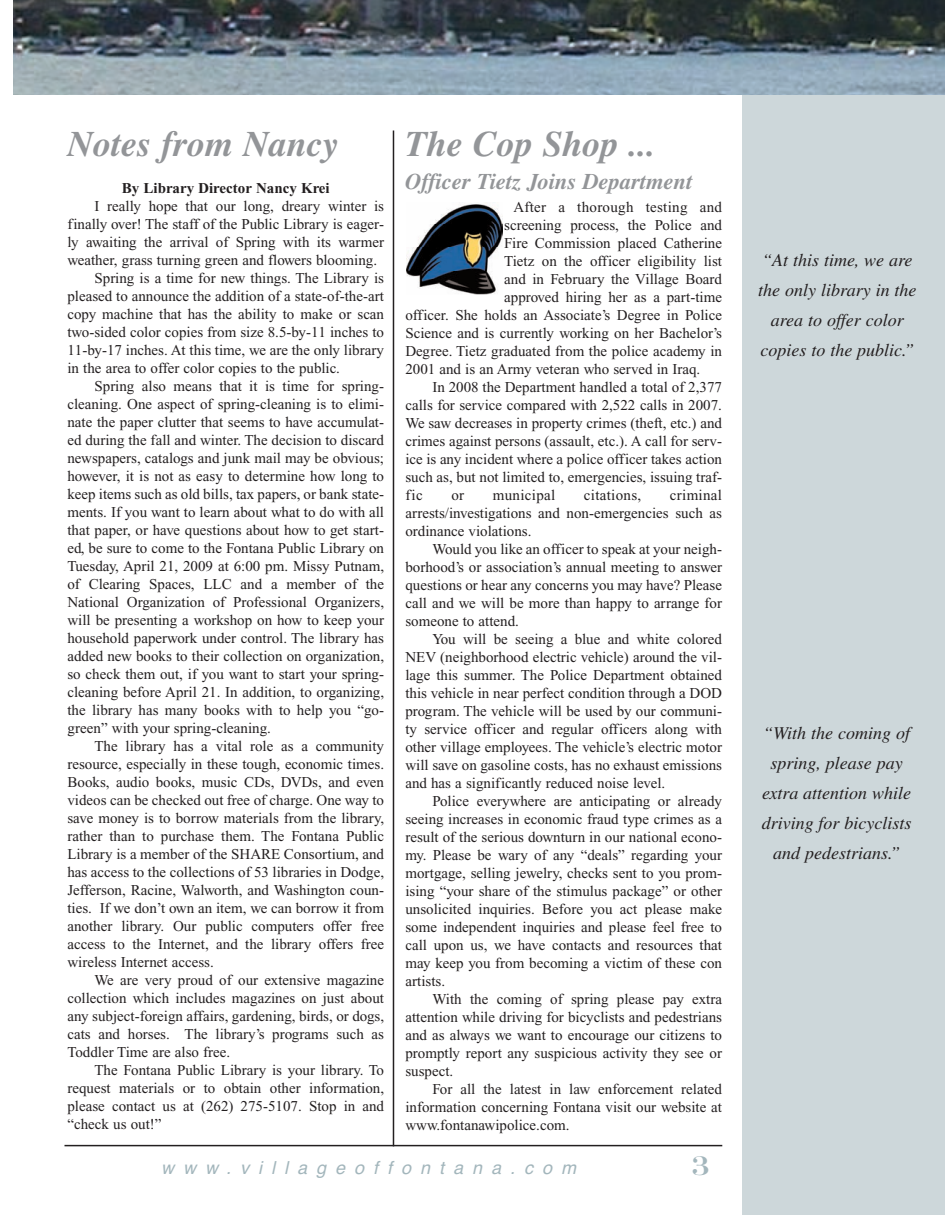
<style>
.page{position:relative;width:945px;height:1215px;background:#fff}
.page>*{position:absolute;margin:0;border:0;box-sizing:border-box;transform-origin:0 0}
.t1{font:italic 700 36px "Times";color:#939598}
.t2{font:27px "Engravers";color:#a3b6bc}
.t3{font:italic 700 22.5px "Times";color:#939598}
.t4{font:italic 18px/30px "Times";color:#231f20;text-align:center}
.t5{font:italic 18px "Helvetica";color:#a3b6bc}
.t6{font:15px/18px "Times New Roman";color:#231f20;text-align:justify}
.t7{font:15px "Times New Roman";letter-spacing:.02em;color:#231f20}
.t8{font:700 15px "Times New Roman";color:#231f20}
</style>
<div class="page">
<div style="left:742px;top:92px;width:203px;height:1123px;background:#cdd7da"></div>
<img style="left:14px;top:0;width:931px;height:94px">
<hr style="left:393px;top:130px;width:1px;height:1016px;background:#231f20">
<hr style="left:64px;top:1145px;width:658px;height:1px;background:#231f20">
<img style="left:407px;top:202px;width:96px;height:92px">
<h1 class="t1" style="left:68px;top:131px;width:273px">Notes from Nancy</h1>
<h1 class="t1" style="left:405px;top:131px;width:252px">The Cop Shop ...</h1>
<p class="t8" style="left:122px;top:183px;width:209px">By Library Director Nancy Krei</p>
<h3 class="t3" style="left:405px;top:174px;width:289px">Officer Tietz Joins Department</h3>
<p class="t6" style="left:94px;top:198px;width:291px">I really hope that our long, dreary winter is</p>
<p class="t6" style="left:67px;top:216px;width:318px">finally over! The staff of the Public Library is eager-</p>
<p class="t6" style="left:67px;top:234px;width:318px">ly awaiting the arrival of Spring with its warmer</p>
<p class="t6" style="left:67px;top:252px;width:311px">weather, grass turning green and flowers blooming.</p>
<p class="t6" style="left:94px;top:270px;width:291px">Spring is a time for new things. The Library is</p>
<p class="t6" style="left:67px;top:288px;width:318px">pleased to announce the addition of a state-of-the-art</p>
<p class="t6" style="left:67px;top:306px;width:318px">copy machine that has the ability to make or scan</p>
<p class="t6" style="left:67px;top:324px;width:318px">two-sided color copies from size 8.5-by-11 inches to</p>
<p class="t6" style="left:67px;top:342px;width:318px">11-by-17 inches. At this time, we are the only library</p>
<p class="t6" style="left:67px;top:360px;width:274px">in the area to offer color copies to the public.</p>
<p class="t6" style="left:94px;top:378px;width:291px">Spring also means that it is time for spring-</p>
<p class="t6" style="left:67px;top:396px;width:318px">cleaning. One aspect of spring-cleaning is to elimi-</p>
<p class="t6" style="left:67px;top:414px;width:318px">nate the paper clutter that seems to have accumulat-</p>
<p class="t6" style="left:67px;top:432px;width:318px">ed during the fall and winter. The decision to discard</p>
<p class="t6" style="left:67px;top:450px;width:318px">newspapers, catalogs and junk mail may be obvious;</p>
<p class="t6" style="left:67px;top:468px;width:318px">however, it is not as easy to determine how long to</p>
<p class="t6" style="left:67px;top:486px;width:318px">keep items such as old bills, tax papers, or bank state-</p>
<p class="t6" style="left:67px;top:504px;width:318px">ments. If you want to learn about what to do with all</p>
<p class="t6" style="left:67px;top:522px;width:318px">that paper, or have questions about how to get start-</p>
<p class="t6" style="left:67px;top:540px;width:318px">ed, be sure to come to the Fontana Public Library on</p>
<p class="t6" style="left:67px;top:558px;width:318px">Tuesday, April 21, 2009 at 6:00 pm. Missy Putnam,</p>
<p class="t6" style="left:67px;top:576px;width:318px">of Clearing Spaces, LLC and a member of the</p>
<p class="t6" style="left:67px;top:594px;width:318px">National Organization of Professional Organizers,</p>
<p class="t6" style="left:67px;top:612px;width:318px">will be presenting a workshop on how to keep your</p>
<p class="t6" style="left:67px;top:630px;width:318px">household paperwork under control. The library has</p>
<p class="t6" style="left:67px;top:648px;width:318px">added new books to their collection on organization,</p>
<p class="t6" style="left:67px;top:666px;width:318px">so check them out, if you want to start your spring-</p>
<p class="t6" style="left:67px;top:684px;width:318px">cleaning before April 21. In addition, to organizing,</p>
<p class="t6" style="left:67px;top:702px;width:318px">the library has many books with to help you “go-</p>
<p class="t6" style="left:67px;top:720px;width:205px">green” with your spring-cleaning.</p>
<p class="t6" style="left:94px;top:738px;width:291px">The library has a vital role as a community</p>
<p class="t6" style="left:67px;top:756px;width:318px">resource, especially in these tough, economic times.</p>
<p class="t6" style="left:67px;top:774px;width:318px">Books, audio books, music CDs, DVDs, and even</p>
<p class="t6" style="left:67px;top:792px;width:318px">videos can be checked out free of charge. One way to</p>
<p class="t6" style="left:67px;top:810px;width:318px">save money is to borrow materials from the library,</p>
<p class="t6" style="left:67px;top:828px;width:318px">rather than to purchase them. The Fontana Public</p>
<p class="t6" style="left:67px;top:846px;width:318px">Library is a member of the SHARE Consortium, and</p>
<p class="t6" style="left:67px;top:864px;width:318px">has access to the collections of 53 libraries in Dodge,</p>
<p class="t6" style="left:67px;top:882px;width:318px">Jefferson, Racine, Walworth, and Washington coun-</p>
<p class="t6" style="left:67px;top:900px;width:318px">ties. If we don’t own an item, we can borrow it from</p>
<p class="t6" style="left:67px;top:918px;width:318px">another library. Our public computers offer free</p>
<p class="t6" style="left:67px;top:936px;width:318px">access to the Internet, and the library offers free</p>
<p class="t6" style="left:67px;top:954px;width:148px">wireless Internet access.</p>
<p class="t6" style="left:94px;top:972px;width:291px">We are very proud of our extensive magazine</p>
<p class="t6" style="left:67px;top:990px;width:318px">collection which includes magazines on just about</p>
<p class="t6" style="left:67px;top:1008px;width:318px">any subject-foreign affairs, gardening, birds, or dogs,</p>
<p class="t6" style="left:67px;top:1026px;width:318px">cats and horses. The library’s programs such as</p>
<p class="t6" style="left:67px;top:1044px;width:164px">Toddler Time are also free.</p>
<p class="t6" style="left:94px;top:1062px;width:291px">The Fontana Public Library is your library. To</p>
<p class="t6" style="left:67px;top:1080px;width:318px">request materials or to obtain other information,</p>
<p class="t6" style="left:67px;top:1098px;width:318px">please contact us at (262) 275-5107. Stop in and</p>
<p class="t6" style="left:67px;top:1116px;width:96px">“check us out!”</p>
<p class="t7" style="left:513px;top:202px;width:210px">After a thorough testing and</p>
<p class="t6" style="left:504px;top:218px;width:219px">screening process, the Police and</p>
<p class="t6" style="left:504px;top:236px;width:219px">Fire Commission placed Catherine</p>
<p class="t6" style="left:504px;top:254px;width:219px">Tietz on the officer eligibility list</p>
<p class="t6" style="left:504px;top:272px;width:219px">and in February the Village Board</p>
<p class="t6" style="left:504px;top:290px;width:219px">approved hiring her as a part-time</p>
<p class="t6" style="left:405px;top:308px;width:318px">officer. She holds an Associate’s Degree in Police</p>
<p class="t6" style="left:405px;top:326px;width:318px">Science and is currently working on her Bachelor’s</p>
<p class="t6" style="left:405px;top:344px;width:318px">Degree. Tietz graduated from the police academy in</p>
<p class="t6" style="left:405px;top:362px;width:297px">2001 and is an Army veteran who served in Iraq.</p>
<p class="t6" style="left:432px;top:380px;width:291px">In 2008 the Department handled a total of 2,377</p>
<p class="t6" style="left:405px;top:398px;width:318px">calls for service compared with 2,522 calls in 2007.</p>
<p class="t6" style="left:405px;top:416px;width:318px">We saw decreases in property crimes (theft, etc.) and</p>
<p class="t6" style="left:405px;top:434px;width:318px">crimes against persons (assault, etc.). A call for serv-</p>
<p class="t6" style="left:405px;top:452px;width:318px">ice is any incident where a police officer takes action</p>
<p class="t6" style="left:405px;top:470px;width:318px">such as, but not limited to, emergencies, issuing traf-</p>
<p class="t6" style="left:405px;top:488px;width:19px">fic</p>
<p class="t6" style="left:451px;top:488px;width:14px">or</p>
<p class="t7" style="left:493px;top:490px;width:64px">municipal</p>
<p class="t7" style="left:584px;top:490px;width:59px">citations,</p>
<p class="t6" style="left:405px;top:488px;width:318px;text-indent:265px">criminal arrests/investigations and non-emergencies such as ordinance violations.</p>
<p class="t6" style="left:405px;top:542px;width:318px;text-indent:27px">Would you like an officer to speak at your neigh&shy;borhood’s or association’s annual meeting to answer questions or hear any concerns you may have? Please call and we will be more than happy to arrange for someone to attend.</p>
<p class="t6" style="left:405px;top:632px;width:318px;text-indent:27px">You will be seeing a blue and white colored NEV (neighborhood electric vehicle) around the vil&shy;lage this summer. The Police Department obtained this vehicle in near perfect condition through a DOD program. The vehicle will be used by our communi&shy;ty service officer and regular officers along with other village employees. The vehicle’s electric motor will save on gasoline costs, has no exhaust emissions and has a significantly reduced noise level.</p>
<p class="t6" style="left:405px;top:794px;width:318px;text-indent:27px">Police everywhere are anticipating or already seeing increases in economic fraud type crimes as a result of the serious downturn in our national econo&shy;my. Please be wary of any “deals” regarding your mortgage, selling jewelry, checks sent to you prom&shy;ising “your share of the stimulus package” or other unsolicited inquiries. Before you act please make some independent inquiries and please feel free to call upon us, we have contacts and resources that may keep you from becoming a victim of these con artists.</p>
<p class="t6" style="left:405px;top:992px;width:318px;text-indent:27px">With the coming of spring please pay extra attention while driving for bicyclists and pedestrians and as always we want to encourage our citizens to promptly report any suspicious activity they see or suspect.</p>
<p class="t6" style="left:405px;top:1082px;width:318px;text-indent:27px">For all the latest in law enforcement related information concerning Fontana visit our website at www.fontanawipolice.com.</p>
<p class="t5" style="left:161px;top:1157px;width:423px">www.villageoffontana.com</p>
<h2 class="t2" style="left:691px;top:1150px;width:19px">3</h2>
<p class="t4" style="left:758px;top:247px;width:160px">“At this time, we are the only library in the area to offer color copies to the public.”</p>
<p class="t4" style="left:762px;top:720px;width:151px">“With the coming of spring, please pay extra attention while driving for bicyclists and pedestrians.”</p>
</div>
